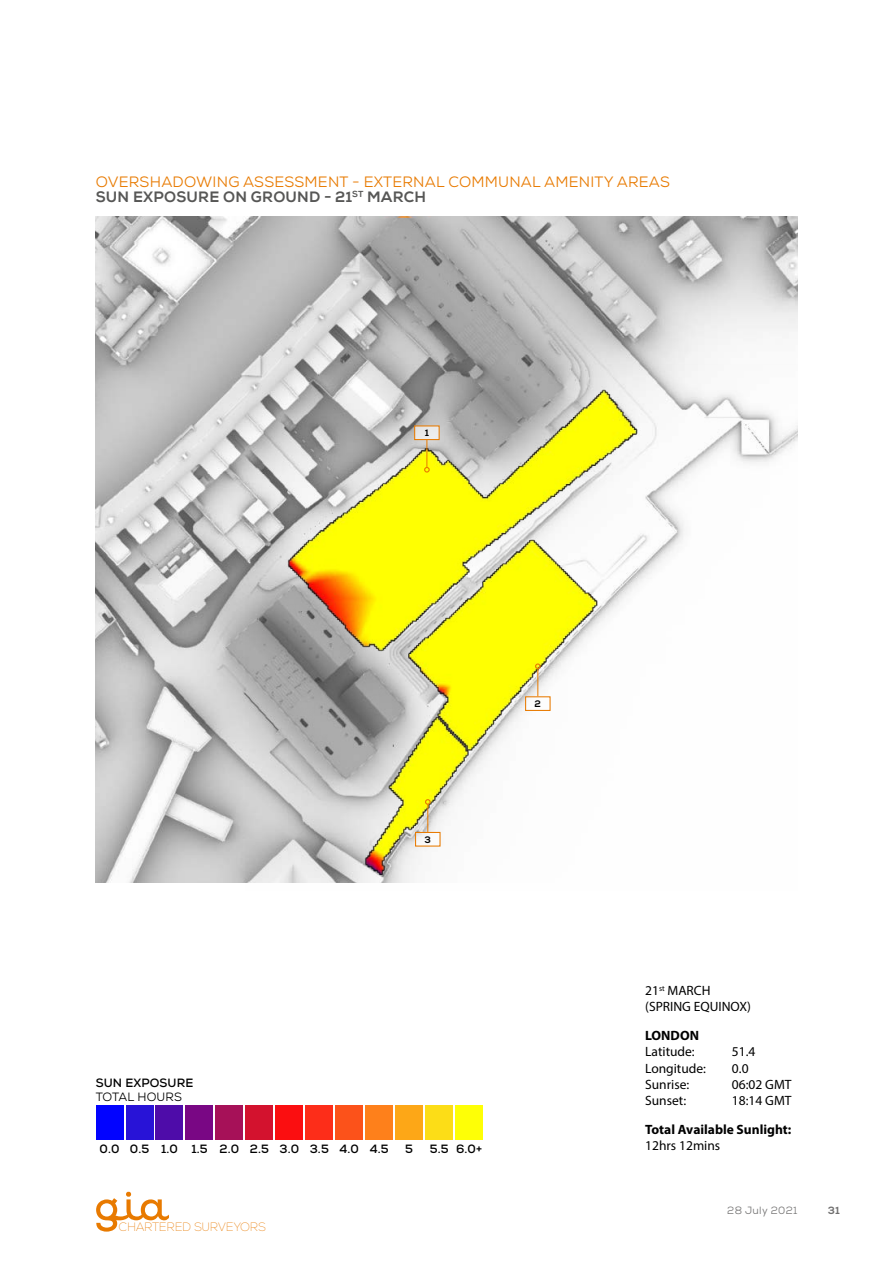
<style>
.page{position:relative;width:893px;height:1263px;background:#fff}
.page>*{position:absolute;margin:0;border:0;box-sizing:border-box;transform-origin:0 0}
.t1{font:15px/15px "Nexa";letter-spacing:.015em;color:#e87a00}
.t2{font:13.5px/16.2px "Myriad Pro";color:#000}
.t3{font:700 13.5px "Myriad Pro";color:#000}
.t4{font:100 12.15px "Nexa";letter-spacing:-.025em;color:#e87a00}
.t5{font:700 12px "Nexa";letter-spacing:.01em;color:#000}
.t6{font:12px "Nexa";letter-spacing:.01em;color:#000}
.t7{font:10.5px "Nexa";letter-spacing:.03em;color:#706f6f}
.t8{font:800 10.5px "Nexa";color:#706f6f}
.t9{font:800 9.45px "Nexa";color:#000}
.s1{font-weight:800;color:#575756}
</style>
<div class="page">
<svg style="left:96px;top:1191px;width:73px;height:40px"></svg>
<img style="left:96px;top:217px;width:701px;height:665px">
<svg style="left:95px;top:218px;width:595px;height:573px;background:#bfbfbf"></svg>
<img style="left:246px;top:365px;width:551px;height:518px">
<div style="left:96px;top:1106px;width:27px;height:34px;background:#0203ff"></div>
<div style="left:126px;top:1106px;width:27px;height:34px;background:#2813d7"></div>
<div style="left:156px;top:1106px;width:27px;height:34px;background:#4e0ca9"></div>
<div style="left:186px;top:1106px;width:27px;height:34px;background:#790784"></div>
<div style="left:216px;top:1106px;width:27px;height:34px;background:#a61158"></div>
<div style="left:245px;top:1106px;width:28px;height:34px;background:#d3122e"></div>
<div style="left:275px;top:1106px;width:28px;height:34px;background:#fb0e10"></div>
<div style="left:305px;top:1106px;width:28px;height:34px;background:#fd2d19"></div>
<div style="left:335px;top:1106px;width:28px;height:34px;background:#fc521a"></div>
<div style="left:365px;top:1106px;width:28px;height:34px;background:#fe801b"></div>
<div style="left:395px;top:1106px;width:28px;height:34px;background:#fda717"></div>
<div style="left:425px;top:1106px;width:28px;height:34px;background:#fcdd17"></div>
<div style="left:455px;top:1106px;width:28px;height:34px;background:#feff06"></div>
<svg style="left:414px;top:425px;width:26px;height:48px"></svg>
<svg style="left:525px;top:663px;width:26px;height:48px"></svg>
<svg style="left:414px;top:799px;width:27px;height:48px"></svg>
<p class="t1" style="left:96px;top:174px;width:576px">OVERSHADOWING ASSESSMENT - EXTERNAL COMMUNAL AMENITY AREAS<br><span class="s1">SUN EXPOSURE ON GROUN D - 21</span><sup>ST</sup> <span class="s1">MARCH</span></p>
<p class="t5" style="left:96px;top:1075px;width:99px">SUN EXPOSURE</p>
<p class="t6" style="left:96px;top:1089px;width:88px">TOTAL HOURS</p>
<p class="t9" style="left:425px;top:427px;width:6px">1</p>
<p class="t9" style="left:425px;top:833px;width:8px">3</p>
<p class="t9" style="left:535px;top:698px;width:8px">2</p>
<p class="t2" style="left:645px;top:982px;width:107px">21<sup>st</sup> MARCH (SPRING EQUINOX)</p>
<p class="t3" style="left:645px;top:1027px;width:55px">LONDON</p>
<p class="t2" style="left:645px;top:1043px;width:51px">Latitude:</p>
<p class="t2" style="left:732px;top:1043px;width:25px">51.4</p>
<p class="t2" style="left:645px;top:1060px;width:62px">Longitude:</p>
<p class="t2" style="left:732px;top:1060px;width:18px">0.0</p>
<p class="t2" style="left:645px;top:1076px;width:46px">Sunrise:</p>
<p class="t2" style="left:732px;top:1076px;width:61px">06:02 GMT</p>
<p class="t2" style="left:645px;top:1092px;width:42px">Sunset:</p>
<p class="t2" style="left:732px;top:1092px;width:61px">18:14 GMT</p>
<p class="t3" style="left:645px;top:1121px;width:148px">Total Available Sunlight:</p>
<p class="t5" style="left:100px;top:1141px;width:291px">0.0 0.5 1.0 1.5 2.0 2.5 3.0 3.5 4.0 4.5</p>
<p class="t5" style="left:405px;top:1141px;width:9px">5</p>
<p class="t2" style="left:645px;top:1137px;width:77px">12hrs 12mins</p>
<p class="t5" style="left:430px;top:1141px;width:54px">5.5 6.0+</p>
<p class="t4" style="left:119px;top:1220px;width:149px">CHARTERED SURVEYORS</p>
<p class="t7" style="left:727px;top:1203px;width:72px">28 July 2021</p>
<p class="t8" style="left:828px;top:1203px;width:14px">31</p>
</div>
